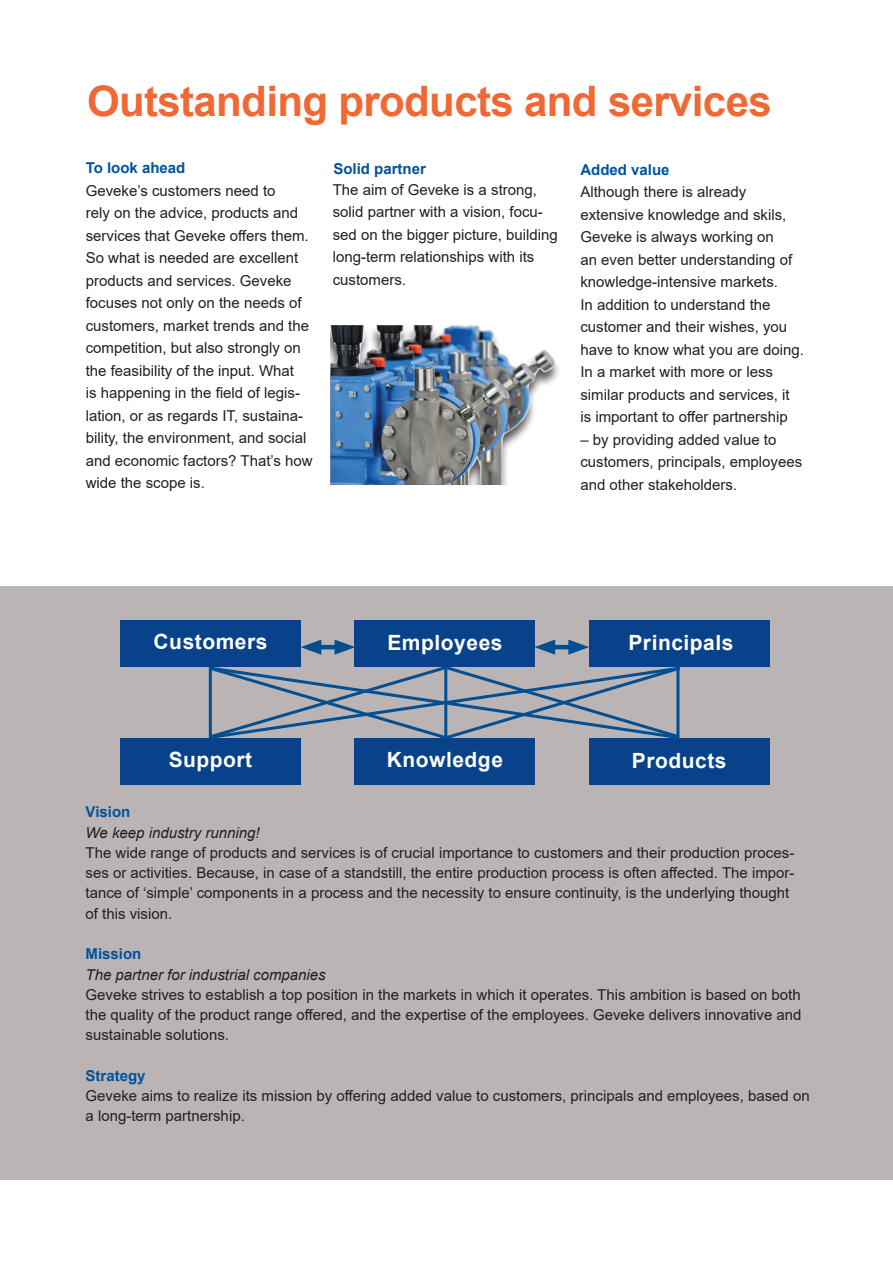
<style>
.page{position:relative;width:893px;height:1263px;background:#fff}
.page>*{position:absolute;margin:0;border:0;box-sizing:border-box;transform-origin:0 0}
.t1{font:700 42px "Arial";letter-spacing:-.015em;color:#f06834}
.t2{font:700 21px "Arial";letter-spacing:.025em;color:#fff}
.t3{font:15px/22.5px "Arial";color:#231f20}
.t4{font:700 15px "Arial";color:#01529e}
.t5{font:italic 15px "Arial";color:#231f20}
</style>
<div class="page">
<div style="left:0;top:587px;width:893px;height:593px;background:#bab5b4"></div>
<div style="left:120px;top:739px;width:181px;height:46px;background:#07428a"></div>
<div style="left:355px;top:739px;width:180px;height:46px;background:#07428a"></div>
<div style="left:589px;top:739px;width:181px;height:46px;background:#07428a"></div>
<hr style="left:313px;top:645px;width:30px;height:4px;background:#014e90">
<svg style="left:301px;top:639px;width:20px;height:16px"></svg>
<svg style="left:335px;top:639px;width:20px;height:16px"></svg>
<hr style="left:547px;top:645px;width:30px;height:4px;background:#014e90">
<svg style="left:535px;top:639px;width:20px;height:16px"></svg>
<svg style="left:568px;top:639px;width:21px;height:16px"></svg>
<svg style="left:206px;top:663px;width:477px;height:78px"></svg>
<div style="left:120px;top:621px;width:181px;height:46px;background:#07428a"></div>
<div style="left:355px;top:621px;width:180px;height:46px;background:#07428a"></div>
<div style="left:589px;top:621px;width:181px;height:46px;background:#07428a"></div>
<hr style="left:209px;top:667px;width:3px;height:72px;background:#014e90">
<img style="left:331px;top:325px;width:225px;height:160px">
<h1 class="t1" style="left:87px;top:71px;width:686px">Outstanding products and services</h1>
<p class="t4" style="left:86px;top:157px;width:101px">To look ahead</p>
<p class="t3" style="left:86px;top:179px;width:229px">Geveke’s customers need to<br>rely on the advice, products and services that Geveke offers them.<br>So what is needed are excellent products and services. Geveke focuses not only on the needs of customers, market trends and the competition, but also strongly on the feasibility of the input. What<br>is happening in the field of legis&shy;lation, or as regards IT, sustaina&shy;bility, the environment, and social and economic factors? That’s how wide the scope is.</p>
<p class="t3" style="left:333px;top:178px;width:227px">The aim of Geveke is a strong, solid partner with a vision, focu&shy;sed on the bigger picture, building long-term relationships with its customers.</p>
<p class="t4" style="left:333px;top:158px;width:94px">Solid partner</p>
<p class="t4" style="left:580px;top:159px;width:91px">Added value</p>
<p class="t3" style="left:580px;top:181px;width:225px">Although there is already extensive knowledge and skils,<br>Geveke is always working on<br>an even better understanding of knowledge-intensive markets.<br>In addition to understand the customer and their wishes, you have to know what you are doing.<br>In a market with more or less similar products and services, it is important to offer partnership</p>
<p class="t3" style="left:580px;top:428px;width:223px">– by providing added value to customers, principals, employees and other stakeholders.</p>
<h2 class="t2" style="left:153px;top:628px;width:115px">Customers</h2>
<h2 class="t2" style="left:387px;top:629px;width:117px">Employees</h2>
<h2 class="t2" style="left:628px;top:629px;width:107px">Principals</h2>
<h2 class="t2" style="left:169px;top:745px;width:85px">Support</h2>
<h2 class="t2" style="left:387px;top:745px;width:118px">Knowledge</h2>
<h2 class="t2" style="left:632px;top:746px;width:96px">Products</h2>
<p class="t4" style="left:86px;top:802px;width:46px">Vision</p>
<p class="t5" style="left:86px;top:823px;width:175px">We keep industry running!</p>
<p class="t3" style="left:86px;top:842px;width:710px;line-height:20.2px">The wide range of products and services is of crucial importance to customers and their production proces&shy;ses or activities. Because, in case of a standstill, the entire production process is often affected. The impor&shy;tance of ‘simple’ components in a process and the necessity to ensure continuity, is the underlying thought of this vision.</p>
<p class="t4" style="left:86px;top:943px;width:57px">Mission</p>
<p class="t5" style="left:86px;top:964px;width:242px">The partner for industrial companies</p>
<p class="t3" style="left:86px;top:984px;width:717px;line-height:20.2px;text-align:justify">Geveke strives to establish a top position in the markets in which it operates. This ambition is based on both the quality of the product range offered, and the expertise of the employees. Geveke delivers innovative and sustainable solutions.</p>
<p class="t4" style="left:86px;top:1065px;width:62px">Strategy</p>
<p class="t3" style="left:86px;top:1085px;width:726px;line-height:20.2px">Geveke aims to realize its mission by offering added value to customers, principals and employees, based on a long-term partnership.</p>
</div>
